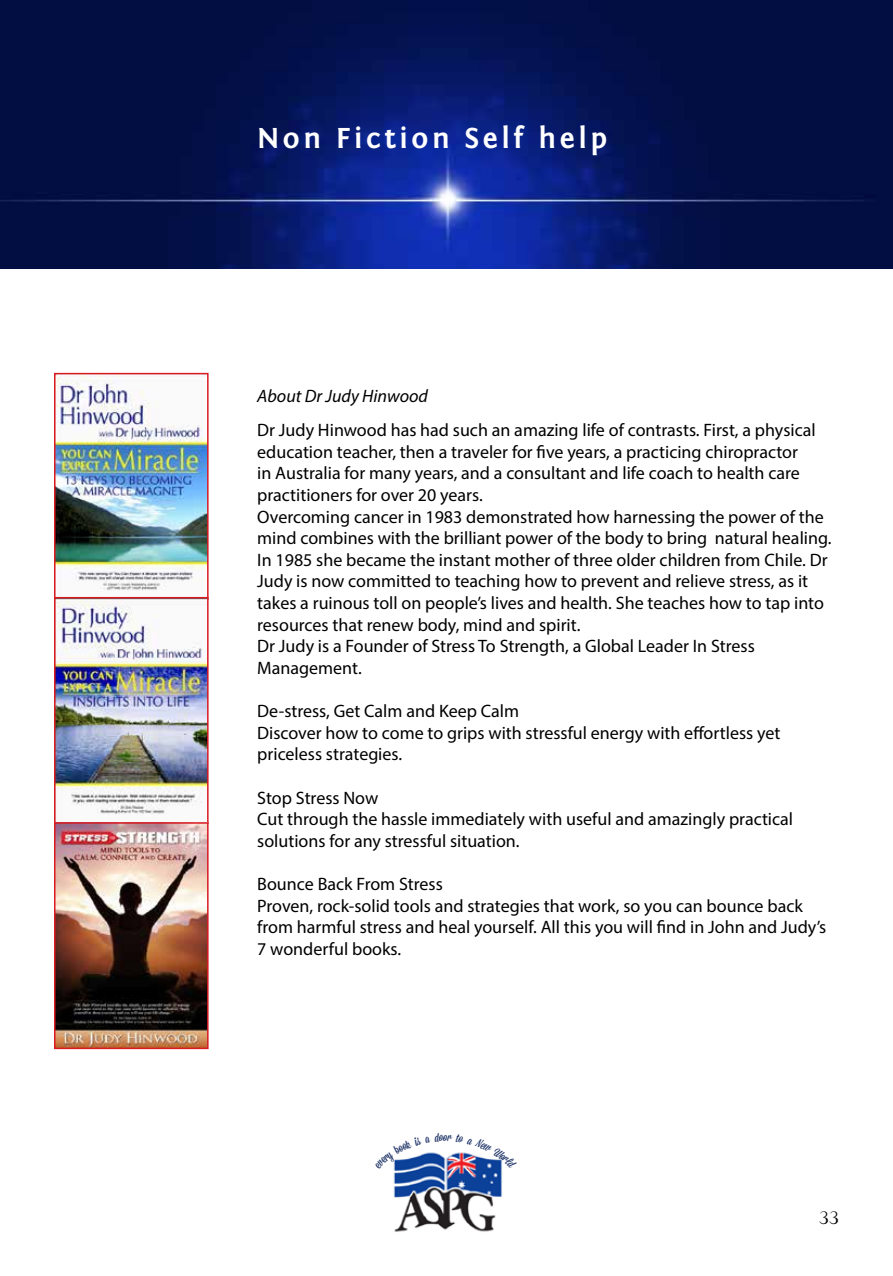
<style>
.page{position:relative;width:893px;height:1276px;background:#fff}
.page>*{position:absolute;margin:0;border:0;box-sizing:border-box;transform-origin:0 0}
.t1{font:700 30px "Fontin Sans";letter-spacing:.12em;color:#fff}
.t2{font:18px/21.6px "Myriad Pro";color:#000}
.t3{font:italic 18px "Myriad Pro";color:#000}
.t4{font:18px "Balham";color:#000}
</style>
<div class="page">
<img style="left:393px;top:1168px;width:109px;height:64px">
<img style="left:0;top:0;width:893px;height:269px">
<img style="left:57px;top:376px;width:149px;height:670px">
<div style="left:54px;top:373px;width:155px;height:227px;border:2px solid #d91a21"></div>
<div style="left:54px;top:597px;width:155px;height:227px;border:2px solid #d91a21"></div>
<div style="left:54px;top:822px;width:155px;height:227px;border:2px solid #d91a21"></div>
<svg style="left:393px;top:1152px;width:109px;height:16px"></svg>
<h1 class="t1" style="left:257px;top:122px;width:352px">Non Fiction Self help</h1>
<p class="t3" style="left:257px;top:385px;width:172px">About Dr Judy Hinwood</p>
<p class="t2" style="left:257px;top:419px;width:576px">Dr Judy Hinwood has had such an amazing life of contrasts. First, a physical education teacher, then a traveler for five years, a practicing chiropractor<br>in Australia for many years, and a consultant and life coach to health care practitioners for over 20 years.<br>Overcoming cancer in 1983 demonstrated how harnessing the power of the mind combines with the brilliant power of the body to bring natural healing.<br>In 1985 she became the instant mother of three older children from Chile. Dr Judy is now committed to teaching how to prevent and relieve stress, as it takes a ruinous toll on people’s lives and health. She teaches how to tap into resources that renew body, mind and spirit.<br>Dr Judy is a Founder of Stress To Strength, a Global Leader In Stress Management.</p>
<p class="t2" style="left:257px;top:700px;width:525px">De-stress, Get Calm and Keep Calm<br>Discover how to come to grips with stressful energy with effortless yet priceless strategies.</p>
<p class="t2" style="left:257px;top:786px;width:537px">Stop Stress Now<br>Cut through the hassle immediately with useful and amazingly practical solutions for any stressful situation.</p>
<p class="t2" style="left:257px;top:873px;width:571px">Bounce Back From Stress<br>Proven, rock-solid tools and strategies that work, so you can bounce back from harmful stress and heal yourself. All this you will find in John and Judy’s 7 wonderful books.</p>
<p class="t4" style="left:819px;top:1206px;width:21px">33</p>
</div>
